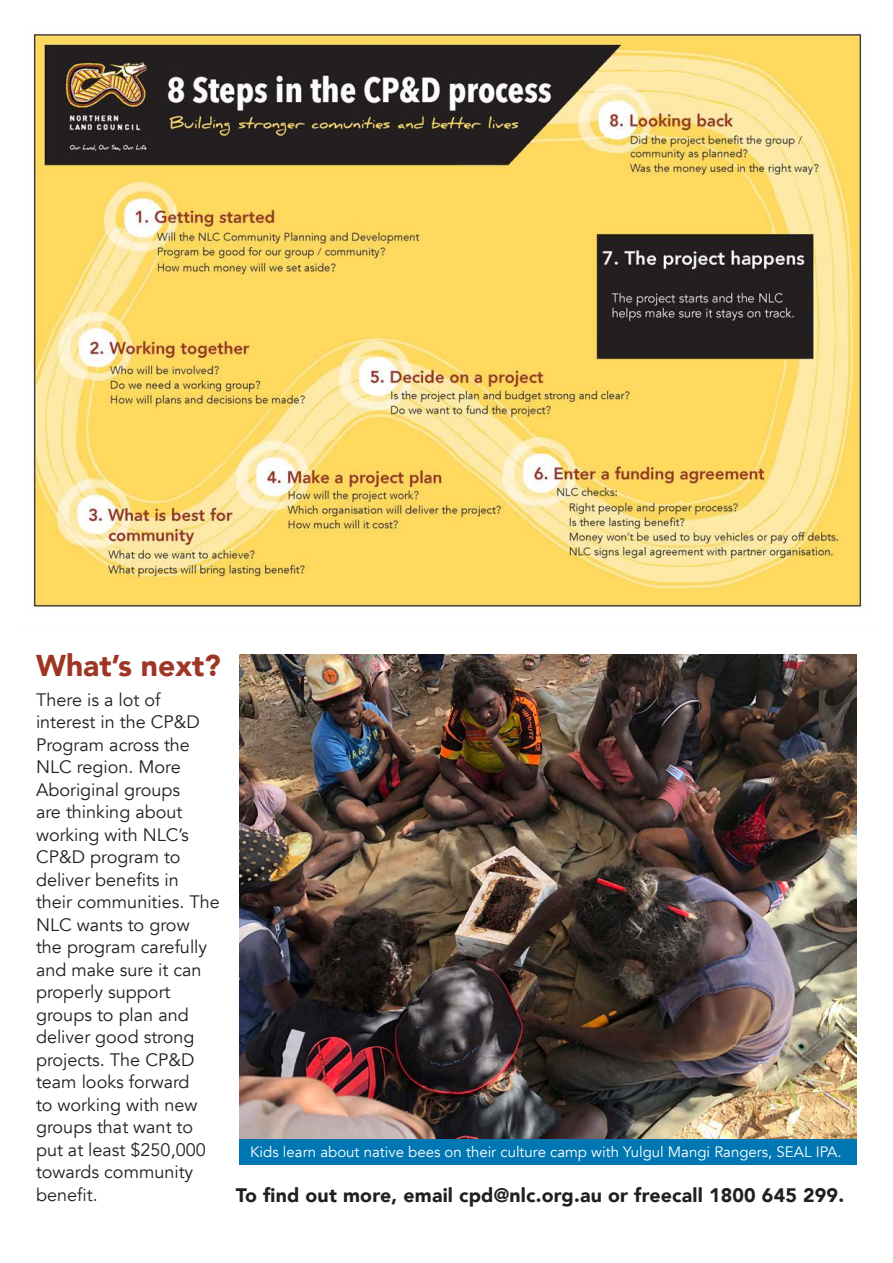
<style>
.page{position:relative;width:893px;height:1263px;background:#fff}
.page>*{position:absolute;margin:0;border:0;box-sizing:border-box;transform-origin:0 0}
.Heading_20_point{font:900 30px "Avenir";color:#9e3525}
.Normal_text{font:900 19.5px "Avenir";letter-spacing:.01em;color:#231f20}
.Normal_text-2{font:18px/22.5px "Avenir";color:#231f20}
.t1{font:15px "Avenir";color:#fff}
</style>
<div class="page">
<img style="left:26px;top:28px;width:842px;height:586px">
<img style="left:240px;top:655px;width:617px;height:485px">
<div style="left:240px;top:1140px;width:617px;height:25px;background:#0077b2"></div>
<p class="Heading_20_point" style="left:36px;top:639px;width:186px">What’s next?</p>
<p class="Normal_text-2" style="left:36px;top:688px;width:185px">There is a lot of interest in the CP&amp;D<br>Program across the<br>NLC region. More<br>Aboriginal groups<br>are thinking about working with NLC’s<br>CP&amp;D program to deliver benefits in<br>their communities. The<br>NLC wants to grow the program carefully and make sure it can properly support groups to plan and deliver good strong projects. The CP&amp;D team looks forward<br>to working with new groups that want to put at least $250,000 towards community benefit.</p>
<p class="t1" style="left:250px;top:1143px;width:593px">Kids learn about native bees on their culture camp with Yulgul Mangi Rangers, SEAL IPA.</p>
<p class="Normal_text" style="left:236px;top:1179px;width:610px">To find out more, email cpd@nlc.org.au or freecall 1800 645 299.</p>
</div>
